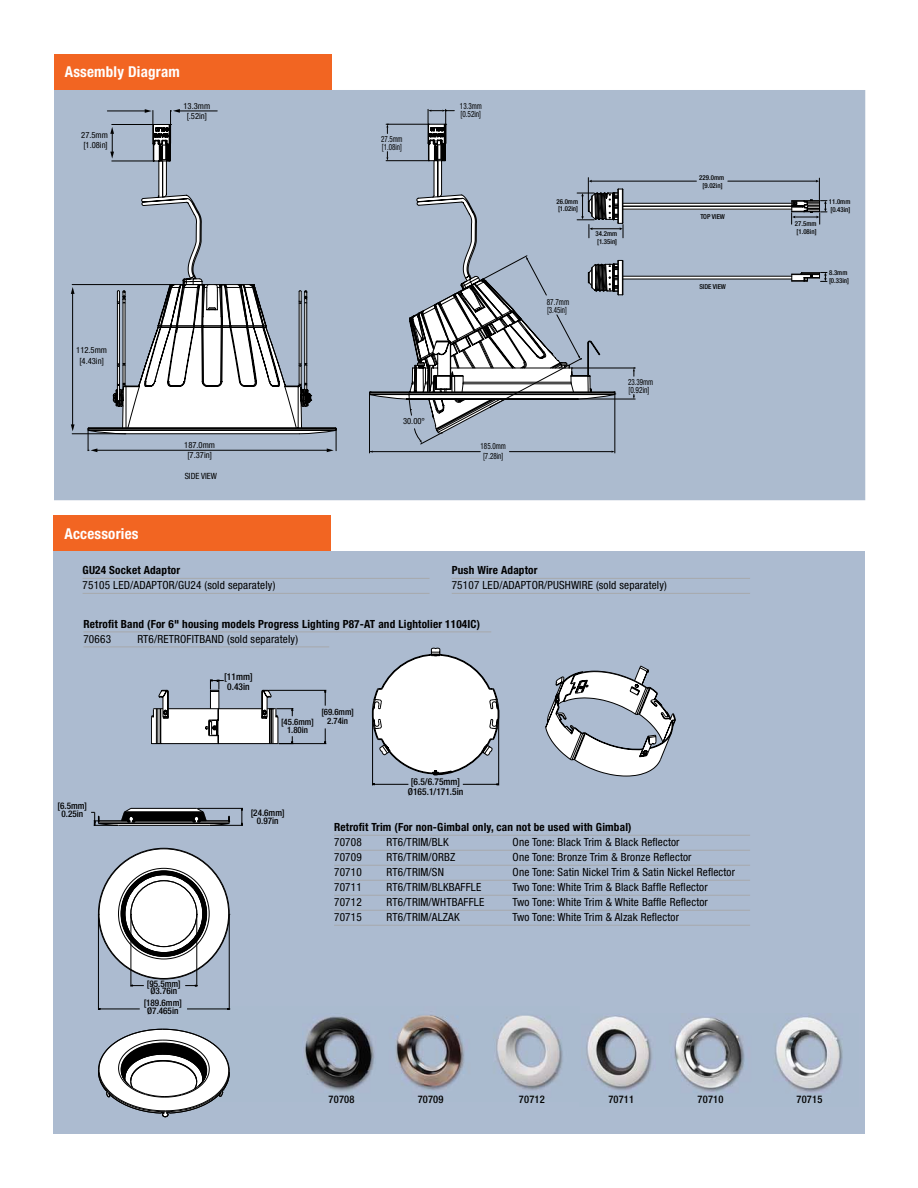
<style>
.page{position:relative;width:918px;height:1188px;background:#fff}
.page>*{position:absolute;margin:0;border:0;box-sizing:border-box;transform-origin:0 0}
.t1{font:700 condensed 15px "Helvetica Neue";letter-spacing:.015em;color:#fff}
.t2{font:condensed 11.25px "Helvetica Neue";letter-spacing:.015em;color:#000}
.t3{font:700 condensed 11.25px "Helvetica Neue";letter-spacing:.015em;color:#000}
.t4{font:500 condensed 10.5px "Helvetica Neue";letter-spacing:.015em;color:#000}
.t5{font:500 condensed 9.45px/10.1px "Helvetica Neue";color:#000;text-align:center}
.t6{font:500 condensed 9.15px/7.6px "Helvetica Neue";color:#000;text-align:center}
.t7{font:500 condensed 8.7px "Helvetica Neue";color:#000}
.t8{font:condensed 8.55px/10.2px "Helvetica Neue";color:#000;text-align:center}
.t9{font:condensed 8.55px/8.1px "Helvetica Neue";color:#000;scale:.82 1}
.t10{font:condensed 8.55px/8.1px "Helvetica Neue";color:#000;scale:.8 1}
.t11{font:condensed 8.55px/7.9px "Helvetica Neue";color:#000;scale:.84 1}
.t12{font:500 condensed 6.75px/7.8px "Helvetica Neue";color:#000}
</style>
<div class="page">
<div style="left:54px;top:90px;width:811px;height:410px;background:#acbbcf"></div>
<div style="left:54px;top:54px;width:277px;height:36px;background:#f26522"></div>
<svg style="left:624px;top:204px;width:167px;height:5px"></svg>
<hr style="left:623px;top:276px;width:169px;height:3px;background:#fff">
<hr style="left:623px;top:279px;width:169px;height:1px;background:#000">
<hr style="left:623px;top:276px;width:169px;height:1px;background:#000">
<hr style="left:623px;top:209px;width:169px;height:1px;background:#000">
<hr style="left:623px;top:206px;width:169px;height:1px;background:#000">
<hr style="left:623px;top:203px;width:169px;height:1px;background:#000">
<hr style="left:728px;top:181px;width:89px;height:1px;background:#000">
<hr style="left:591px;top:181px;width:105px;height:1px;background:#000">
<svg style="left:792px;top:272px;width:35px;height:10px"></svg>
<svg style="left:791px;top:178px;width:36px;height:46px"></svg>
<div style="left:54px;top:551px;width:810px;height:583px;background:#acbbd0"></div>
<div style="left:54px;top:515px;width:277px;height:36px;background:#f26522"></div>
<svg style="left:151px;top:648px;width:525px;height:138px"></svg>
<hr style="left:334px;top:835px;width:416px;height:1px;background:#a7a9ac">
<hr style="left:334px;top:850px;width:416px;height:1px;background:#a7a9ac">
<hr style="left:334px;top:865px;width:416px;height:1px;background:#a7a9ac">
<hr style="left:334px;top:880px;width:416px;height:1px;background:#a7a9ac">
<hr style="left:334px;top:895px;width:416px;height:1px;background:#a7a9ac">
<hr style="left:334px;top:910px;width:416px;height:1px;background:#a7a9ac">
<hr style="left:334px;top:925px;width:416px;height:1px;background:#a7a9ac">
<hr style="left:83px;top:632px;width:408px;height:1px;background:#a7a9ac">
<hr style="left:83px;top:647px;width:246px;height:1px;background:#a7a9ac">
<img style="left:159px;top:1007px;width:420px;height:94px">
<img style="left:303px;top:1014px;width:73px;height:80px">
<hr style="left:452px;top:578px;width:298px;height:1px;background:#a7a9ac">
<hr style="left:452px;top:593px;width:298px;height:1px;background:#a7a9ac">
<hr style="left:83px;top:578px;width:347px;height:1px;background:#a7a9ac">
<hr style="left:83px;top:593px;width:347px;height:1px;background:#a7a9ac">
<hr style="left:72px;top:284px;width:98px;height:1px;background:#000">
<hr style="left:72px;top:433px;width:52px;height:1px;background:#000">
<hr style="left:72px;top:293px;width:1px;height:133px;background:#000">
<svg style="left:71px;top:287px;width:4px;height:7px"></svg>
<svg style="left:71px;top:424px;width:4px;height:7px"></svg>
<svg style="left:87px;top:109px;width:250px;height:344px"></svg>
<img style="left:579px;top:1014px;width:280px;height:93px">
<img style="left:582px;top:1015px;width:73px;height:80px">
<svg style="left:369px;top:127px;width:39px;height:273px"></svg>
<hr style="left:615px;top:395px;width:1px;height:58px;background:#000">
<hr style="left:369px;top:395px;width:1px;height:58px;background:#000">
<hr style="left:509px;top:451px;width:103px;height:1px;background:#000">
<hr style="left:373px;top:451px;width:107px;height:1px;background:#000">
<hr style="left:578px;top:399px;width:57px;height:1px;background:#000">
<hr style="left:572px;top:368px;width:63px;height:1px;background:#000">
<svg style="left:633px;top:368px;width:2px;height:8px"></svg>
<hr style="left:386px;top:160px;width:42px;height:1px;background:#000">
<hr style="left:386px;top:124px;width:41px;height:1px;background:#000">
<svg style="left:386px;top:152px;width:2px;height:9px"></svg>
<svg style="left:386px;top:124px;width:2px;height:10px"></svg>
<svg style="left:408px;top:109px;width:216px;height:336px"></svg>
<svg style="left:98px;top:848px;width:131px;height:131px"></svg>
<hr style="left:197px;top:808px;width:46px;height:1px;background:#000">
<hr style="left:210px;top:825px;width:33px;height:1px;background:#000">
<hr style="left:131px;top:914px;width:1px;height:73px;background:#000">
<hr style="left:197px;top:914px;width:1px;height:73px;background:#000">
<svg style="left:129px;top:984px;width:15px;height:3px"></svg>
<svg style="left:185px;top:984px;width:14px;height:3px"></svg>
<hr style="left:98px;top:914px;width:1px;height:96px;background:#000">
<hr style="left:229px;top:914px;width:1px;height:96px;background:#000">
<hr style="left:98px;top:1009px;width:42px;height:1px;background:#000">
<hr style="left:187px;top:1009px;width:42px;height:1px;background:#000">
<div style="left:125px;top:875px;width:78px;height:78px;border:1px solid #000;border-radius:50%"></div>
<div style="left:131px;top:880px;width:66px;height:67px;border:1px solid #000;border-radius:50%"></div>
<svg style="left:91px;top:808px;width:139px;height:19px;background:#595e64"></svg>
<svg style="left:98px;top:1029px;width:132px;height:88px"></svg>
<svg style="left:241px;top:807px;width:2px;height:20px"></svg>
<h1 class="t1" style="left:65px;top:63px;width:117px">Assembly Diagram</h1>
<p class="t8" style="left:81px;top:129px;width:28px;text-align:left">27.5mm [1.08in]</p>
<p class="t8" style="left:184px;top:101px;width:28px">13.3mm [.52in]</p>
<p class="t8" style="left:76px;top:345px;width:32px">112.5mm [4.43in]</p>
<h1 class="t1" style="left:64px;top:524px;width:76px">Accessories</h1>
<p class="t8" style="left:184px;top:439px;width:32px">187.0mm [7.37in]</p>
<p class="t8" style="left:185px;top:471px;width:34px">SIDE VIEW</p>
<p class="t3" style="left:83px;top:564px;width:99px">GU24 Socket Adaptor</p>
<p class="t2" style="left:83px;top:579px;width:194px">75105 LED/ADAPTOR/GU24 (sold separately)</p>
<p class="t10" style="left:381px;top:135px;width:28px">27.5mm [1.08in]</p>
<p class="t9" style="left:460px;top:102px;width:28px">13.3mm [0.52in]</p>
<p class="t8" style="left:403px;top:416px;width:23px">30.00°</p>
<p class="t9" style="left:481px;top:441px;width:32px;line-height:10.2px;text-align:center">185.0mm [7.28in]</p>
<p class="t12" style="left:557px;top:197px;width:23px">26.0mm [1.02in]</p>
<p class="t12" style="left:596px;top:230px;width:23px">34.2mm [1.35in]</p>
<p class="t11" style="left:547px;top:298px;width:28px">87.7mm [3.45in]</p>
<p class="t9" style="left:628px;top:377px;width:32px">23.39mm [0.92in]</p>
<p class="t3" style="left:452px;top:564px;width:87px">Push Wire Adaptor</p>
<p class="t2" style="left:452px;top:579px;width:217px">75107 LED/ADAPTOR/PUSHWIRE (sold separately)</p>
<p class="t3" style="left:83px;top:617px;width:398px">Retrofit Band (For 6" housing models Progress Lighting P87-AT and Lightolier 1104IC)</p>
<p class="t2" style="left:83px;top:632px;width:29px">70663</p>
<p class="t2" style="left:137px;top:632px;width:162px">RT6/RETROFITBAND (sold separately)</p>
<p class="t5" style="left:224px;top:671px;width:30px">[11mm]<br>0.43in</p>
<p class="t7" style="left:321px;top:706px;width:34px">[69.6mm]</p>
<p class="t7" style="left:281px;top:716px;width:34px">[45.6mm]</p>
<p class="t7" style="left:327px;top:715px;width:22px">2.74in</p>
<p class="t7" style="left:287px;top:725px;width:22px">1.80in</p>
<p class="t12" style="left:699px;top:174px;width:26px;text-align:center">229.0mm [9.02in]</p>
<p class="t12" style="left:700px;top:213px;width:26px">TOP VIEW</p>
<p class="t12" style="left:699px;top:283px;width:28px">SIDE VIEW</p>
<p class="t6" style="left:58px;top:802px;width:31px">[6.5mm]<br>0.25in</p>
<p class="t6" style="left:251px;top:809px;width:35px">[24.6mm]<br>0.97in</p>
<p class="t6" style="left:147px;top:979px;width:35px">[95.5mm]<br>Ø3.76in</p>
<p class="t6" style="left:144px;top:999px;width:40px">[189.6mm]<br>Ø7.465in</p>
<p class="t5" style="left:408px;top:777px;width:57px">[6.5/6.75mm]<br>Ø165.1/171.5in</p>
<p class="t3" style="left:334px;top:820px;width:299px">Retrofit Trim (For non-Gimbal only, can not be used with Gimbal)</p>
<p class="t2" style="left:334px;top:836px;width:29px">70708</p>
<p class="t2" style="left:387px;top:836px;width:64px">RT6/TRIM/BLK</p>
<p class="t2" style="left:513px;top:836px;width:169px">One Tone: Black Trim &amp; Black Reflector</p>
<p class="t2" style="left:334px;top:851px;width:29px">70709</p>
<p class="t2" style="left:387px;top:851px;width:70px">RT6/TRIM/ORBZ</p>
<p class="t2" style="left:513px;top:851px;width:181px">One Tone: Bronze Trim &amp; Bronze Reflector</p>
<p class="t2" style="left:334px;top:866px;width:29px">70710</p>
<p class="t2" style="left:387px;top:866px;width:59px">RT6/TRIM/SN</p>
<p class="t2" style="left:513px;top:866px;width:224px">One Tone: Satin Nickel Trim &amp; Satin Nickel Reflector</p>
<p class="t2" style="left:334px;top:881px;width:29px">70711</p>
<p class="t2" style="left:387px;top:881px;width:96px">RT6/TRIM/BLKBAFFLE</p>
<p class="t2" style="left:513px;top:881px;width:197px">Two Tone: White Trim &amp; Black Baffle Reflector</p>
<p class="t2" style="left:334px;top:896px;width:29px">70712</p>
<p class="t2" style="left:387px;top:896px;width:99px">RT6/TRIM/WHTBAFFLE</p>
<p class="t2" style="left:513px;top:896px;width:197px">Two Tone: White Trim &amp; White Baffle Reflector</p>
<p class="t2" style="left:334px;top:911px;width:29px">70715</p>
<p class="t2" style="left:387px;top:911px;width:75px">RT6/TRIM/ALZAK</p>
<p class="t2" style="left:513px;top:911px;width:168px">Two Tone: White Trim &amp; Alzak Reflector</p>
<p class="t12" style="left:795px;top:220px;width:23px">27.5mm [1.08in]</p>
<p class="t12" style="left:829px;top:198px;width:23px">11.0mm [0.43in]</p>
<p class="t12" style="left:829px;top:269px;width:22px">8.3mm [0.33in]</p>
<p class="t4" style="left:329px;top:1093px;width:27px">70708</p>
<p class="t4" style="left:418px;top:1093px;width:27px">70709</p>
<p class="t4" style="left:519px;top:1093px;width:27px">70712</p>
<p class="t4" style="left:608px;top:1093px;width:27px">70711</p>
<p class="t4" style="left:698px;top:1093px;width:27px">70710</p>
<p class="t4" style="left:797px;top:1093px;width:27px">70715</p>
</div>
